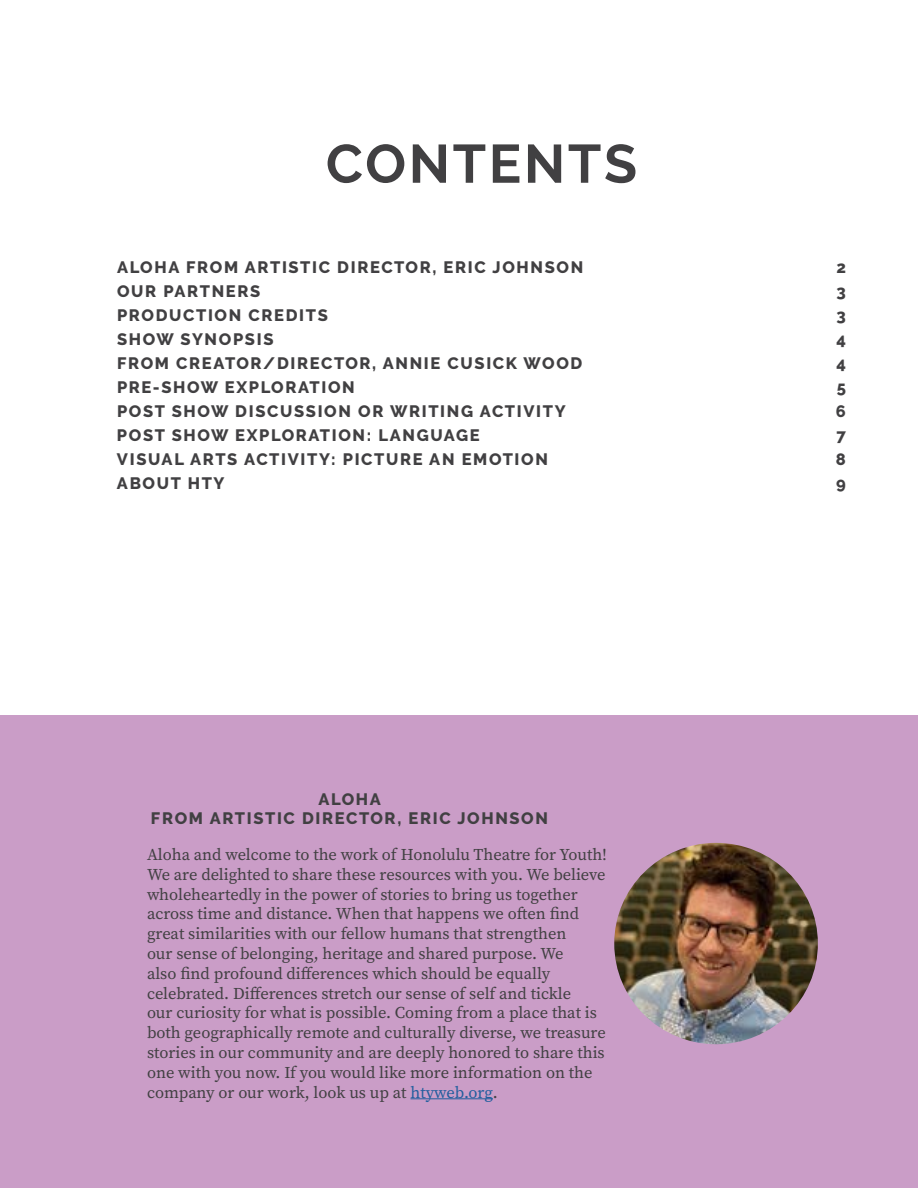
<style>
.page{position:relative;width:918px;height:1188px;background:#fff}
.page>*{position:absolute;margin:0;border:0;box-sizing:border-box;transform-origin:0 0}
.t1{font:700 54px "Raleway";letter-spacing:.05em;color:#414042}
.t2{font:16.5px/19.8px "Source Serif Pro";color:#414042}
.t3{font:800 16.5px/19.8px "Raleway";letter-spacing:.1em;color:#414042;text-align:center}
.s1{color:#215e9e}
</style>
<div class="page">
<div style="left:0;top:716px;width:918px;height:472px;background:#ca9dc7"></div>
<img style="left:614px;top:843px;width:204px;height:201px">
<hr style="left:411px;top:1098px;width:82px;height:1px;background:#215e9e">
<h1 class="t1" style="left:326px;top:133px;width:313px">CONTENTS</h1>
<p class="t3" style="left:117px;top:257px;width:468px">ALOHA FROM ARTISTIC DIRECTOR, ERIC JOHNSON</p>
<p class="t3" style="left:836px;top:257px;width:11px">2</p>
<p class="t3" style="left:117px;top:281px;width:145px">OUR PARTNERS</p>
<p class="t3" style="left:837px;top:281px;width:11px">3</p>
<p class="t3" style="left:117px;top:305px;width:212px">PRODUCTION CREDITS</p>
<p class="t3" style="left:837px;top:305px;width:11px">3</p>
<p class="t3" style="left:117px;top:329px;width:158px">SHOW SYNOPSIS</p>
<p class="t3" style="left:836px;top:329px;width:11px">4</p>
<p class="t3" style="left:117px;top:353px;width:467px">FROM CREATOR/DIRECTOR, ANNIE CUSICK WOOD</p>
<p class="t3" style="left:836px;top:353px;width:11px">4</p>
<p class="t3" style="left:117px;top:377px;width:239px">PRE-SHOW EXPLORATION</p>
<p class="t3" style="left:837px;top:377px;width:11px">5</p>
<p class="t3" style="left:117px;top:401px;width:450px">POST SHOW DISCUSSION OR WRITING ACTIVITY</p>
<p class="t3" style="left:836px;top:401px;width:12px">6</p>
<p class="t3" style="left:117px;top:425px;width:364px">POST SHOW EXPLORATION: LANGUAGE</p>
<p class="t3" style="left:836px;top:425px;width:11px">7</p>
<p class="t3" style="left:117px;top:449px;width:432px">VISUAL ARTS ACTIVITY: PICTURE AN EMOTION</p>
<p class="t3" style="left:836px;top:449px;width:12px">8</p>
<p class="t3" style="left:117px;top:473px;width:109px">ABOUT HTY</p>
<p class="t3" style="left:836px;top:473px;width:11px">9</p>
<p class="t3" style="left:151px;top:789px;width:399px">ALOHA<br>FROM ARTISTIC DIRECTOR, ERIC JOHNSON</p>
<p class="t2" style="left:147px;top:845px;width:462px">Aloha and welcome to the work of Honolulu Theatre for Youth!<br>We are delighted to share these resources with you. We believe wholeheartedly in the power of stories to bring us together across time and distance. When that happens we often find great similarities with our fellow humans that strengthen<br>our sense of belonging, heritage and shared purpose. We<br>also find profound differences which should be equally celebrated. Differences stretch our sense of self and tickle<br>our curiosity for what is possible. Coming from a place that is both geographically remote and culturally diverse, we treasure stories in our community and are deeply honored to share this one with you now. If you would like more information on the company or our work, look us up at <span class="s1">htyweb.org</span>.</p>
</div>
